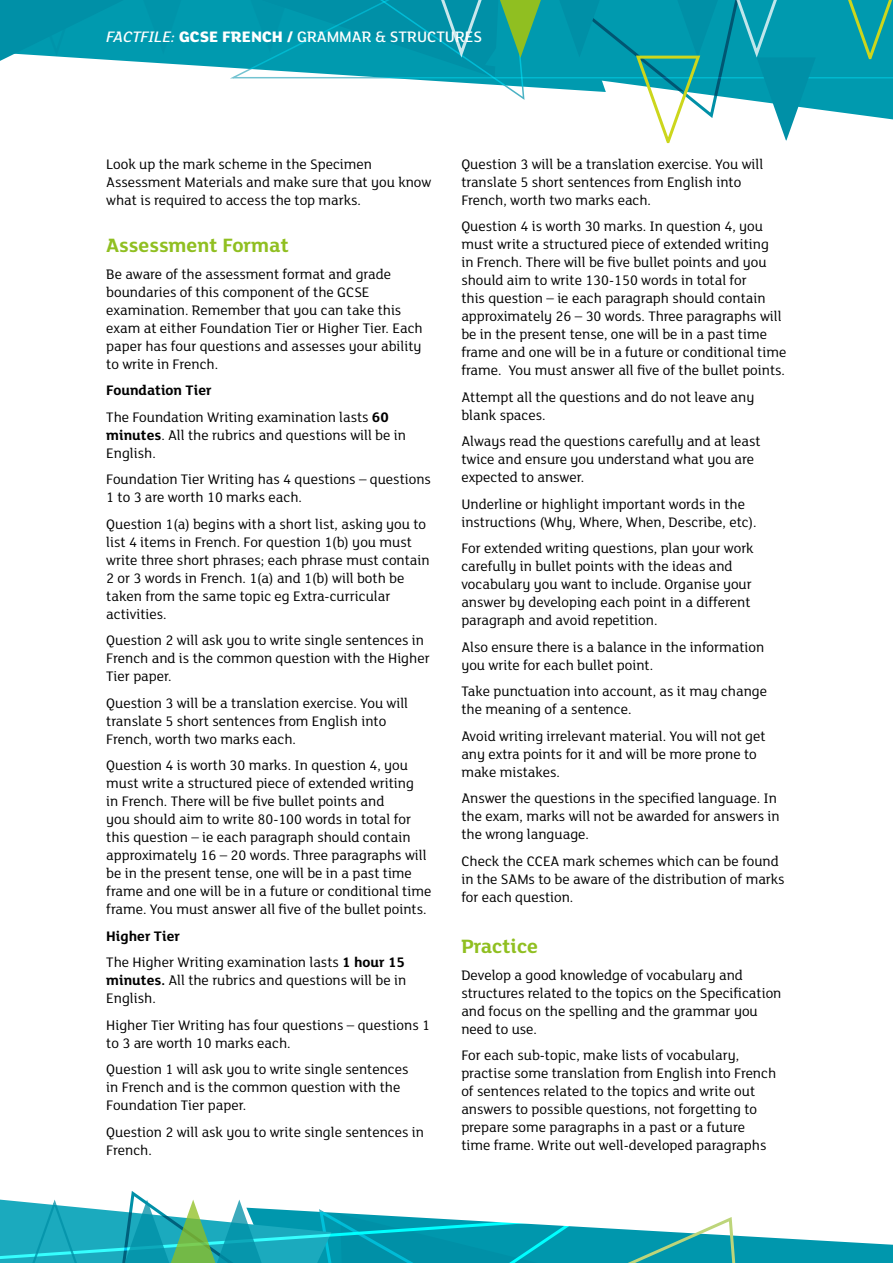
<style>
.page{position:relative;width:893px;height:1263px;background:#fff}
.page>*{position:absolute;margin:0;border:0;box-sizing:border-box;transform-origin:0 0}
.t1{font:700 21px "FS Lola";color:#90bf21}
.t2{font:800 16.5px "FS Lola";color:#fff}
.t3{font:500 16.5px "FS Lola";color:#fff}
.t4{font:15px/18px "FS Lola";color:#000}
.s1{font-weight:500}
.s2{font-weight:500;font-style:italic}
.s3{font-weight:700}
</style>
<div class="page">
<div style="left:189px;top:0;width:36px;height:68px;background:#009aaf"></div>
<svg style="left:0;top:0;width:189px;height:65px;background:#169fb3"></svg>
<svg style="left:225px;top:0;width:668px;height:144px"></svg>
<svg style="left:0;top:1191px;width:893px;height:72px"></svg>
<p class="t2" style="left:200px;top:25px;width:154px">SE FRENCH / <span class="s1">GRAMM</span></p>
<p class="t3" style="left:375px;top:26px;width:108px">&amp; S RUCTURES</p>
<p class="t2" style="left:107px;top:26px;width:357px"><span class="s2">FACTFILE:</span> GCE HISTORY OF ART / <span class="s1">ARCHITECTURE</span></p>
<p class="t4" style="left:106px;top:154px;width:327px">Look up the mark scheme in the Specimen<br>Assessment Materials and make sure that you know what is required to access the top marks.</p>
<h1 class="t1" style="left:106px;top:231px;width:184px">Assessment Format</h1>
<p class="t4" style="left:106px;top:264px;width:318px">Be aware of the assessment format and grade boundaries of this component of the GCSE examination. Remember that you can take this exam at either Foundation Tier or Higher Tier. Each paper has four questions and assesses your ability to write in French.</p>
<p class="t4" style="left:106px;top:376px;width:284px;line-height:26.5px"><span class="s3">Foundation Tier<br></span>The Foundation Writing examination lasts <span class="s3">60</span></p>
<p class="t4" style="left:106px;top:425px;width:301px"><span class="s3">minutes</span>. All the rubrics and questions will be in<br>English.</p>
<p class="t4" style="left:106px;top:470px;width:326px">Foundation Tier Writing has 4 questions – questions<br>1 to 3 are worth 10 marks each.</p>
<p class="t4" style="left:106px;top:514px;width:325px">Question 1(a) begins with a short list, asking you to list 4 items in French. For question 1(b) you must write three short phrases; each phrase must contain 2 or 3 words in French. 1(a) and 1(b) will both be taken from the same topic eg Extra-curricular activities.</p>
<p class="t4" style="left:106px;top:631px;width:325px">Question 2 will ask you to write single sentences in<br>French and is the common question with the Higher<br>Tier paper.</p>
<p class="t4" style="left:106px;top:693px;width:303px">Question 3 will be a translation exercise. You will translate 5 short sentences from English into<br>French, worth two marks each.</p>
<p class="t4" style="left:106px;top:756px;width:327px">Question 4 is worth 30 marks. In question 4, you must write a structured piece of extended writing<br>in French. There will be five bullet points and<br>you should aim to write 80-100 words in total for this question – ie each paragraph should contain approximately 16 – 20 words. Three paragraphs will be in the present tense, one will be in a past time frame and one will be in a future or conditional time frame. You must answer all five of the bullet points.</p>
<p class="t4" style="left:106px;top:922px;width:300px;line-height:26.5px"><span class="s3">Higher Tier<br></span>The Higher Writing examination lasts <span class="s3">1 hour 15</span></p>
<p class="t4" style="left:106px;top:971px;width:301px"><span class="s3">minutes.</span> All the rubrics and questions will be in<br>English.</p>
<p class="t4" style="left:106px;top:1015px;width:325px">Higher Tier Writing has four questions – questions 1 to 3 are worth 10 marks each.</p>
<p class="t4" style="left:106px;top:1060px;width:304px">Question 1 will ask you to write single sentences in French and is the common question with the<br>Foundation Tier paper.</p>
<p class="t4" style="left:106px;top:1122px;width:319px">Question 2 will ask you to write single sentences in<br>French.</p>
<p class="t4" style="left:461px;top:154px;width:303px">Question 3 will be a translation exercise. You will translate 5 short sentences from English into<br>French, worth two marks each.</p>
<p class="t4" style="left:461px;top:217px;width:327px">Question 4 is worth 30 marks. In question 4, you must write a structured piece of extended writing<br>in French. There will be five bullet points and you should aim to write 130-150 words in total for<br>this question – ie each paragraph should contain approximately 26 – 30 words. Three paragraphs will be in the present tense, one will be in a past time frame and one will be in a future or conditional time frame. You must answer all five of the bullet points.</p>
<p class="t4" style="left:461px;top:387px;width:294px">Attempt all the questions and do not leave any blank spaces.</p>
<p class="t4" style="left:461px;top:432px;width:301px">Always read the questions carefully and at least twice and ensure you understand what you are expected to answer.</p>
<p class="t4" style="left:461px;top:494px;width:297px">Underline or highlight important words in the instructions (Why, Where, When, Describe, etc).</p>
<p class="t4" style="left:461px;top:539px;width:294px">For extended writing questions, plan your work carefully in bullet points with the ideas and vocabulary you want to include. Organise your answer by developing each point in a different paragraph and avoid repetition.</p>
<p class="t4" style="left:461px;top:637px;width:304px">Also ensure there is a balance in the information you write for each bullet point.</p>
<p class="t4" style="left:461px;top:682px;width:307px">Take punctuation into account, as it may change the meaning of a sentence.</p>
<p class="t4" style="left:461px;top:726px;width:306px">Avoid writing irrelevant material. You will not get any extra points for it and will be more prone to make mistakes.</p>
<p class="t4" style="left:461px;top:789px;width:320px">Answer the questions in the specified language. In the exam, marks will not be awarded for answers in the wrong language.</p>
<p class="t4" style="left:461px;top:851px;width:325px">Check the CCEA mark schemes which can be found in the SAMs to be aware of the distribution of marks for each question.</p>
<h1 class="t1" style="left:461px;top:932px;width:78px">Practice</h1>
<p class="t4" style="left:461px;top:965px;width:322px">Develop a good knowledge of vocabulary and structures related to the topics on the Specification and focus on the spelling and the grammar you need to use.</p>
<p class="t4" style="left:461px;top:1046px;width:316px">For each sub-topic, make lists of vocabulary, practise some translation from English into French of sentences related to the topics and write out answers to possible questions, not forgetting to prepare some paragraphs in a past or a future time frame. Write out well-developed paragraphs</p>
</div>
